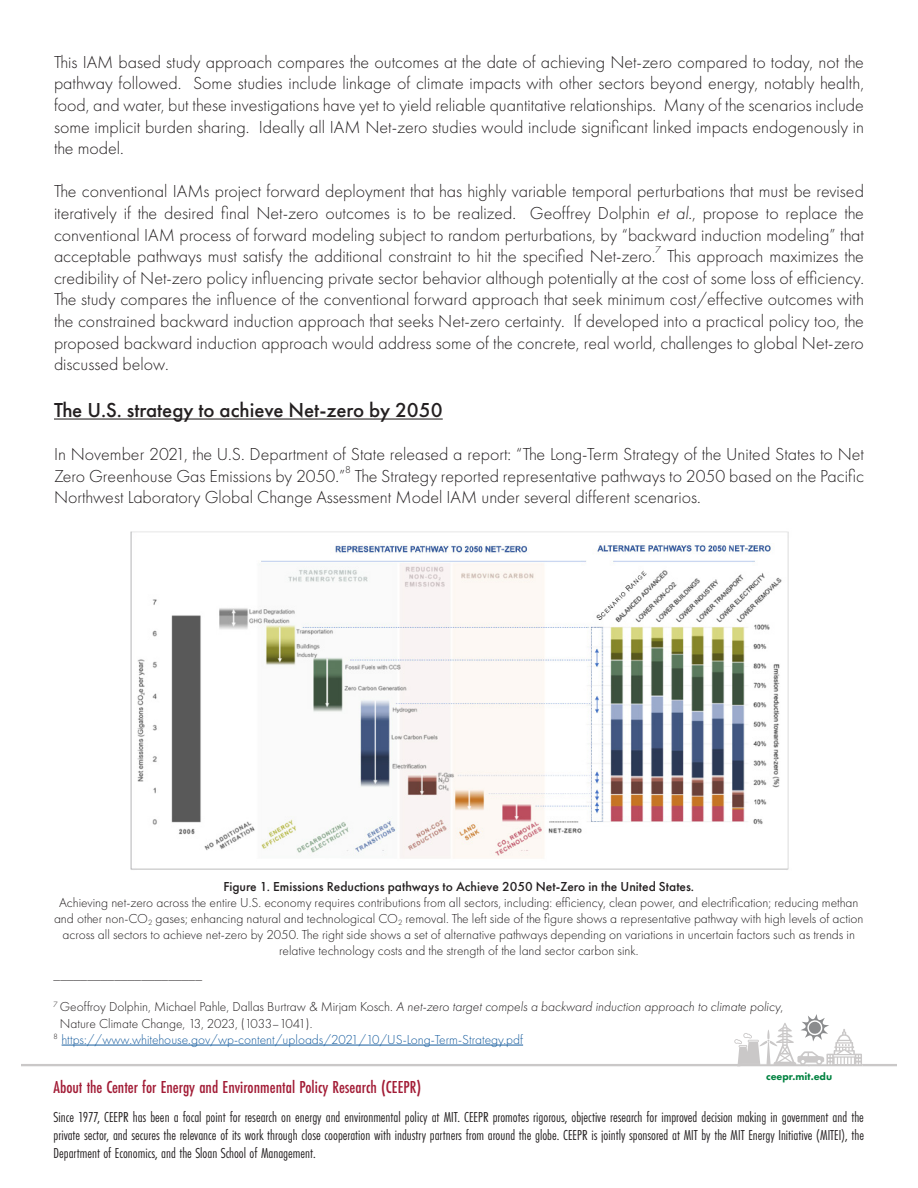
<style>
.page{position:relative;width:918px;height:1188px;background:#fff}
.page>*{position:absolute;margin:0;border:0;box-sizing:border-box;transform-origin:0 0}
.t1{font:500 21px "Futura PT";color:#231f20}
.t2{font:300 18px/21.6px "Futura PT";color:#231f20;text-align:justify}
.t3{font:500 18px "Futura PT Cond";color:#a21c36}
.t4{font:15px/18px "Futura PT Cond";color:#231f20;text-align:justify}
._8_-_Figure_caption{font:300 13.5px/16.2px "Futura PT";color:#231f20}
._8_-_Figure_caption-2{font:300 13.5px "Futura PT";color:#175d9e}
.t5{font:800 10.8px "Futura PT";color:#008240}
.t6{font:300 10.5px "Futura PT";color:#231f20}
.s1{font-style:italic}
.s2{font-weight:500}
</style>
<div class="page">
<svg style="left:22px;top:1014px;width:874px;height:53px"></svg>
<hr style="left:54px;top:419px;width:389px;height:1px;background:#231f20">
<hr style="left:62px;top:1045px;width:461px;height:1px;background:#175d9e">
<img style="left:130px;top:531px;width:659px;height:339px">
<p class="t2" style="left:54px;top:51px;width:812px">This IAM based study approach compares the outcomes at the date of achieving Net-zero compared to today, not the pathway followed. Some studies include linkage of climate impacts with other sectors beyond energy, notably health, food, and water, but these investigations have yet to yield reliable quantitative relationships. Many of the scenarios include some implicit burden sharing. Ideally all IAM Net-zero studies would include significant linked impacts endogenously in the model.</p>
<p class="t2" style="left:54px;top:181px;width:812px">The conventional IAMs project forward deployment that has highly variable temporal perturbations that must be revised iteratively if the desired final Net-zero outcomes is to be realized. Geoffrey Dolphin <span class="s1">et al.</span>, propose to replace the conventional IAM process of forward modeling subject to random perturbations, by “backward induction modeling” that acceptable pathways must satisfy the additional constraint to hit the specified Net-zero.</p>
<p class="t6" style="left:656px;top:244px;width:7px">7</p>
<p class="t2" style="left:54px;top:245px;width:812px;text-indent:613px">This approach maximizes the credibility of Net-zero policy influencing private sector behavior although potentially at the cost of some loss of efficiency.<br>The study compares the influence of the conventional forward approach that seek minimum cost/effective outcomes with the constrained backward induction approach that seeks Net-zero certainty. If developed into a practical policy too, the proposed backward induction approach would address some of the concrete, real world, challenges to global Net-zero discussed below.</p>
<p class="t1" style="left:54px;top:397px;width:390px">The U.S. strategy to achieve Net-zero by 2050</p>
<p class="t2" style="left:54px;top:443px;width:812px">In November 2021, the U.S. Department of State released a report: “The Long-Term Strategy of the United States to Net<br>Zero Greenhouse Gas Emissions by 2050.”</p>
<p class="t6" style="left:345px;top:463px;width:7px">8</p>
<p class="t2" style="left:54px;top:465px;width:811px;text-indent:301px">The Strategy reported representative pathways to 2050 based on the Pacific<br>Northwest Laboratory Global Change Assessment Model IAM under several different scenarios.</p>
<p class="_8_-_Figure_caption" style="left:54px;top:878px;width:811px;text-align:center"><span class="s2">Figure 1. Emissions Reductions pathways to Achieve 2050 Net-Zero in the United States.<br></span>Achieving net-zero across the entire U.S. economy requires contributions from all sectors, including: efficiency, clean power, and electrification; reducing methan and other non-CO<sub>2</sub> gases; enhancing natural and technological CO<sub>2</sub> removal. The left side of the figure shows a representative pathway with high levels of action across all sectors to achieve net-zero by 2050. The right side shows a set of alternative pathways depending on variations in uncertain factors such as trends in relative technology costs and the strength of the land sector carbon sink.</p>
<p class="_8_-_Figure_caption" style="left:54px;top:966px;width:150px">______________________</p>
<p class="_8_-_Figure_caption" style="left:60px;top:999px;width:725px;text-indent:-6px"><sup>7</sup> Geoffroy Dolphin, Michael Pahle, Dallas Burtraw &amp; Mirjam Kosch. <span class="s1">A net-zero target compels a backward induction approach to climate policy</span>,<br>Nature Climate Change, 13, 2023, (1033–1041).</p>
<p class="_8_-_Figure_caption-2" style="left:54px;top:1032px;width:471px"><sup>8</sup> https://www.whitehouse.gov/wp-content/uploads/2021/10/US-Long-Term-Strategy.pdf</p>
<p class="t5" style="left:766px;top:1070px;width:68px">ceepr.mit.edu</p>
<p class="t3" style="left:54px;top:1077px;width:369px">About the Center for Energy and Environmental Policy Research (CEEPR)</p>
<p class="t4" style="left:54px;top:1108px;width:812px">Since 1977, CEEPR has been a focal point for research on energy and environmental policy at MIT. CEEPR promotes rigorous, objective research for improved decision making in government and the private sector, and secures the relevance of its work through close cooperation with industry partners from around the globe. CEEPR is jointly sponsored at MIT by the MIT Energy Initiative (MITEI), the Department of Economics, and the Sloan School of Management.</p>
</div>
